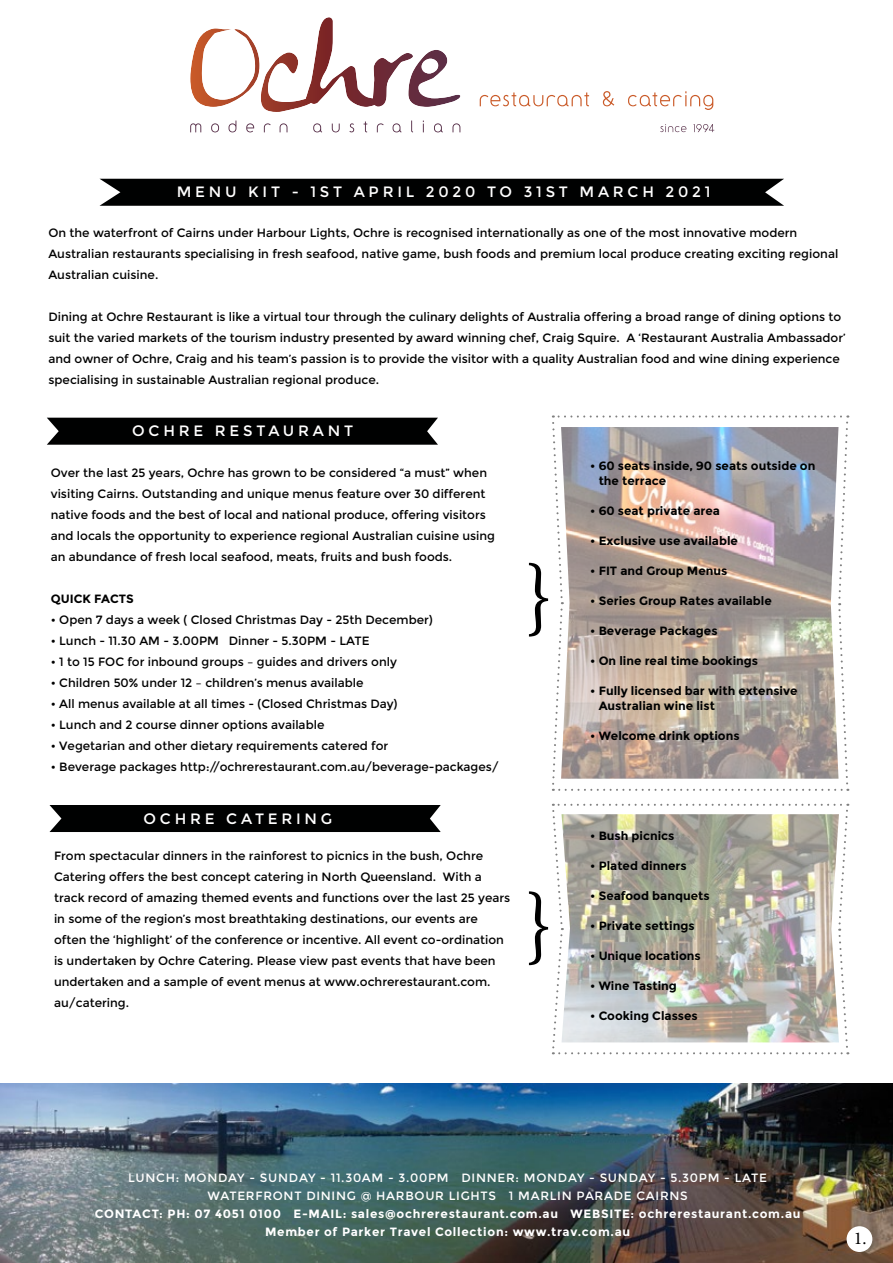
<style>
.page{position:relative;width:893px;height:1263px;background:#fff}
.page>*{position:absolute;margin:0;border:0;box-sizing:border-box;transform-origin:0 0}
.t1{font:18px "Minion Pro";color:#000101}
.t2{font:15px "Montserrat";letter-spacing:.25em;color:#fff}
.t3{font:12px/21px "Montserrat";color:#000}
.t4{font:700 12px/15px "Montserrat";color:#000101}
.t5{font:700 12px/18px "Montserrat";letter-spacing:.06em;color:#fff;text-align:center}
.t6{font:12px/18px "Montserrat";letter-spacing:.06em;color:#fff;text-align:center}
.t7{font:700 12px "Montserrat";color:#000}
</style>
<div class="page">
<img style="left:0;top:1084px;width:893px;height:179px">
<div style="left:99px;top:179px;width:685px;height:27px;background:#000101"></div>
<div style="left:47px;top:418px;width:391px;height:27px;background:#000101"></div>
<div style="left:50px;top:805px;width:391px;height:27px;background:#000101"></div>
<svg style="left:480px;top:93px;width:109px;height:13px"></svg>
<svg style="left:603px;top:91px;width:11px;height:15px"></svg>
<svg style="left:628px;top:91px;width:85px;height:19px"></svg>
<svg style="left:190px;top:17px;width:223px;height:95px"></svg>
<svg style="left:190px;top:121px;width:270px;height:11px"></svg>
<svg style="left:660px;top:124px;width:26px;height:8px"></svg>
<svg style="left:693px;top:124px;width:21px;height:8px"></svg>
<div style="left:847px;top:1226px;width:25px;height:26px;background:#fff;border-radius:50%"></div>
<svg style="left:552px;top:415px;width:297px;height:376px;background:#bcb1ad"></svg>
<img style="left:552px;top:804px;width:297px;height:250px">
<p class="t2" style="left:177px;top:185px;width:535px">MENU KIT - 1ST APRIL 2020 TO 31ST MARCH 2021</p>
<p class="t3" style="left:48px;top:223px;width:791px">On the waterfront of Cairns under Harbour Lights, Ochre is recognised internationally as one of the most innovative modern<br>Australian restaurants specialising in fresh seafood, native game, bush foods and premium local produce creating exciting regional<br>Australian cuisine.</p>
<p class="t3" style="left:48px;top:307px;width:799px">Dining at Ochre Restaurant is like a virtual tour through the culinary delights of Australia offering a broad range of dining options to suit the varied markets of the tourism industry presented by award winning chef, Craig Squire. A ‘Restaurant Australia Ambassador’ and owner of Ochre, Craig and his team’s passion is to provide the visitor with a quality Australian food and wine dining experience specialising in sustainable Australian regional produce.</p>
<p class="t2" style="left:132px;top:424px;width:222px">OCHRE RESTAURANT</p>
<p class="t3" style="left:51px;top:463px;width:446px">Over the last 25 years, Ochre has grown to be considered “a must” when visiting Cairns. Outstanding and unique menus feature over 30 different native foods and the best of local and national produce, offering visitors and locals the opportunity to experience regional Australian cuisine using an abundance of fresh local seafood, meats, fruits and bush foods.</p>
<p class="t7" style="left:51px;top:594px;width:84px">QUICK FACTS</p>
<p class="t3" style="left:51px;top:610px;width:383px">• Open 7 days a week ( Closed Christmas Day - 25th December)</p>
<p class="t3" style="left:51px;top:631px;width:320px">• Lunch - 11.30 AM - 3.00PM Dinner - 5.30PM - LATE</p>
<p class="t3" style="left:51px;top:652px;width:348px">• 1 to 15 FOC for inbound groups – guides and drivers only</p>
<p class="t3" style="left:51px;top:673px;width:314px">• Children 50% under 12 – children’s menus available</p>
<p class="t3" style="left:51px;top:694px;width:348px">• All menus available at all times - (Closed Christmas Day)</p>
<p class="t3" style="left:51px;top:715px;width:275px">• Lunch and 2 course dinner options available</p>
<p class="t3" style="left:51px;top:736px;width:339px">• Vegetarian and other dietary requirements catered for</p>
<p class="t3" style="left:51px;top:757px;width:449px">• Beverage packages http://ochrerestaurant.com.au/beverage-packages/</p>
<p class="t2" style="left:144px;top:812px;width:190px">OCHRE CATERING</p>
<p class="t3" style="left:54px;top:846px;width:458px">From spectacular dinners in the rainforest to picnics in the bush, Ochre Catering offers the best concept catering in North Queensland. With a track record of amazing themed events and functions over the last 25 years in some of the region’s most breathtaking destinations, our events are often the ‘highlight’ of the conference or incentive. All event co-ordination is undertaken by Ochre Catering. Please view past events that have been undertaken and a sample of event menus at www.ochrerestaurant.com. au/catering.</p>
<p class="t4" style="left:599px;top:459px;width:218px;text-indent:-8px">• 60 seats inside, 90 seats outside on the terrace</p>
<p class="t4" style="left:590px;top:505px;width:131px">• 60 seat private area</p>
<p class="t4" style="left:590px;top:535px;width:149px">• Exclusive use available</p>
<p class="t4" style="left:590px;top:565px;width:139px">• FIT and Group Menus</p>
<p class="t4" style="left:590px;top:595px;width:183px">• Series Group Rates available</p>
<p class="t4" style="left:590px;top:625px;width:129px">• Beverage Packages</p>
<p class="t4" style="left:590px;top:655px;width:169px">• On line real time bookings</p>
<p class="t4" style="left:599px;top:684px;width:200px;text-indent:-8px">• Fully licensed bar with extensive<br>Australian wine list</p>
<p class="t4" style="left:590px;top:730px;width:151px">• Welcome drink options</p>
<p class="t4" style="left:590px;top:829px;width:86px">• Bush picnics</p>
<p class="t4" style="left:590px;top:859px;width:98px">• Plated dinners</p>
<p class="t4" style="left:590px;top:889px;width:121px">• Seafood banquets</p>
<p class="t4" style="left:590px;top:919px;width:106px">• Private settings</p>
<p class="t4" style="left:590px;top:949px;width:112px">• Unique locations</p>
<p class="t4" style="left:590px;top:979px;width:88px">• Wine Tasting</p>
<p class="t4" style="left:590px;top:1009px;width:109px">• Cooking Classes</p>
<p class="t6" style="left:128px;top:1169px;width:640px">LUNCH: MONDAY - SUNDAY - 11.30AM - 3.00PM DINNER: MONDAY - SUNDAY - 5.30PM - LATE<br>WATERFRONT DINING @ HARBOUR LIGHTS 1 MARLIN PARADE CAIRNS</p>
<p class="t5" style="left:95px;top:1205px;width:707px">CONTACT: PH: 07 4051 0100 E-MAIL: sales@ochrerestaurant.com.au WEBSITE: ochrerestaurant.com.au<br>Member of Parker Travel Collection: www.trav.com.au</p>
<h1 class="t1" style="left:854px;top:1231px;width:14px">1.</h1>
</div>
